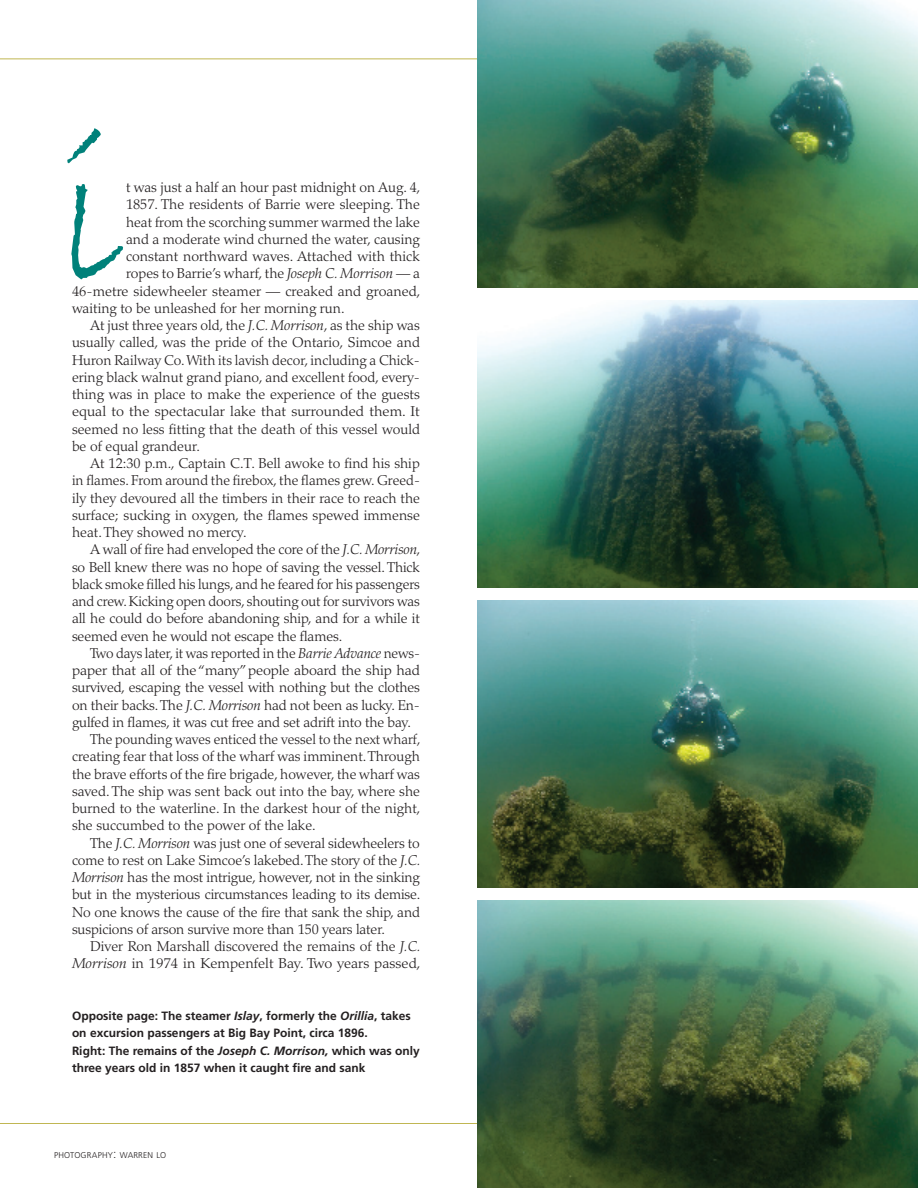
<style>
.page{position:relative;width:918px;height:1188px;background:#fff}
.page>*{position:absolute;margin:0;border:0;box-sizing:border-box;transform-origin:0 0}
.body_copy{font:225px "Bradley Hand ITC";color:#00817a}
.body_copy-2{font:300 14.25px/17.2px "Palatino LT Std";color:#231f20;text-align:justify}
.body_no_indent{font:300 14.25px "Palatino LT Std";color:#231f20}
.t1{font:700 12px/17.2px "Frutiger LT";color:#231f20}
.callout{font:300 8.4px "Frutiger LT";letter-spacing:.02em;color:#231f20}
.s1{font-style:italic}
.s2{font-size:12px}
</style>
<div class="page">
<img style="left:477px;top:300px;width:441px;height:288px">
<img style="left:477px;top:600px;width:441px;height:288px">
<hr style="left:0;top:58px;width:504px;height:1px;background:#c0b652">
<hr style="left:0;top:1123px;width:518px;height:1px;background:#c0b652">
<img style="left:477px;top:0;width:441px;height:288px">
<img style="left:477px;top:900px;width:441px;height:288px">
<p class="body_copy" style="left:58px;top:86px;width:70px">i</p>
<p class="body_no_indent" style="left:126px;top:179px;width:296px">t was just a half an hour past midnight on Aug. 4,</p>
<p class="body_no_indent" style="left:126px;top:196px;width:295px">1857. The residents of Barrie were sleeping. The</p>
<p class="body_no_indent" style="left:126px;top:213px;width:296px">heat from the scorching summer warmed the lake</p>
<p class="body_no_indent" style="left:126px;top:231px;width:295px">and a moderate wind churned the water, causing</p>
<p class="body_no_indent" style="left:126px;top:248px;width:295px">constant northward waves. Attached with thick</p>
<p class="body_no_indent" style="left:126px;top:265px;width:296px">ropes to Barrie’s wharf, the <span class="s1">Joseph C. Morrison</span> — a</p>
<p class="body_no_indent" style="left:72px;top:282px;width:350px">46-metre sidewheeler steamer — creaked and groaned,</p>
<p class="body_no_indent" style="left:72px;top:300px;width:274px">waiting to be unleashed for her morning run.</p>
<p class="body_copy-2" style="left:72px;top:317px;width:350px;text-indent:18px">At just three years old, the <span class="s1">J.C. Morrison</span>, as the ship was usually called, was the pride of the Ontario, Simcoe and Huron Railway Co. With its lavish decor, including a Chick&shy;ering black walnut grand piano, and excellent food, every&shy;thing was in place to make the experience of the guests equal to the spectacular lake that surrounded them. It seemed no less fitting that the death of this vessel would be of equal grandeur.</p>
<p class="body_copy-2" style="left:72px;top:455px;width:350px;text-indent:18px">At 12:30 p.m., Captain C.T. Bell awoke to find his ship in flames. From around the firebox, the flames grew. Greed&shy;ily they devoured all the timbers in their race to reach the surface; sucking in oxygen, the flames spewed immense heat. They showed no mercy.</p>
<p class="body_copy-2" style="left:72px;top:541px;width:350px;text-indent:18px">A wall of fire had enveloped the core of the <span class="s1">J.C. Morrison</span>, so Bell knew there was no hope of saving the vessel. Thick black smoke filled his lungs, and he feared for his passengers and crew. Kicking open doors, shouting out for survivors was all he could do before abandoning ship, and for a while it seemed even he would not escape the flames.</p>
<p class="body_copy-2" style="left:72px;top:645px;width:350px;text-indent:18px">Two days later, it was reported in the <span class="s1">Barrie Advance</span> news&shy;paper that all of the “many” people aboard the ship had survived, escaping the vessel with nothing but the clothes on their backs. The <span class="s1">J.C. Morrison</span> had not been as lucky. En&shy;gulfed in flames, it was cut free and set adrift into the bay.</p>
<p class="body_copy-2" style="left:72px;top:731px;width:350px;text-indent:18px">The pounding waves enticed the vessel to the next wharf, creating fear that loss of the wharf was imminent. Through the brave efforts of the fire brigade, however, the wharf was saved. The ship was sent back out into the bay, where she burned to the waterline. In the darkest hour of the night, she succumbed to the power of the lake.</p>
<p class="body_copy-2" style="left:72px;top:834px;width:350px;text-indent:18px">The <span class="s1">J.C. Morrison</span> was just one of several sidewheelers to come to rest on Lake Simcoe’s lakebed. The story of the <span class="s1">J.C.<br>Morrison</span> has the most intrigue, however, not in the sinking but in the mysterious circumstances leading to its demise.<br>No one knows the cause of the fire that sank the ship, and suspicions of arson survive more than 150 years later.</p>
<p class="body_copy-2" style="left:72px;top:938px;width:350px;text-align:right">Diver Ron Marshall discovered the remains of the <span class="s1">J.C.<br>Morrison</span> in 1974 in Kempenfelt Bay. Two years passed,</p>
<p class="t1" style="left:72px;top:1007px;width:349px">Opposite page: The steamer <span class="s1">Islay</span>, formerly the <span class="s1">Orillia</span>, takes on excursion passengers at Big Bay Point, circa 1896.<br>Right: The remains of the <span class="s1">Joseph C. Morrison,</span> which was only three years old in 1857 when it caught fire and sank</p>
<p class="callout" style="left:54px;top:1150px;width:114px">PHOTOGRAPHY<span class="s2">:</span> WARREN LO</p>
</div>
